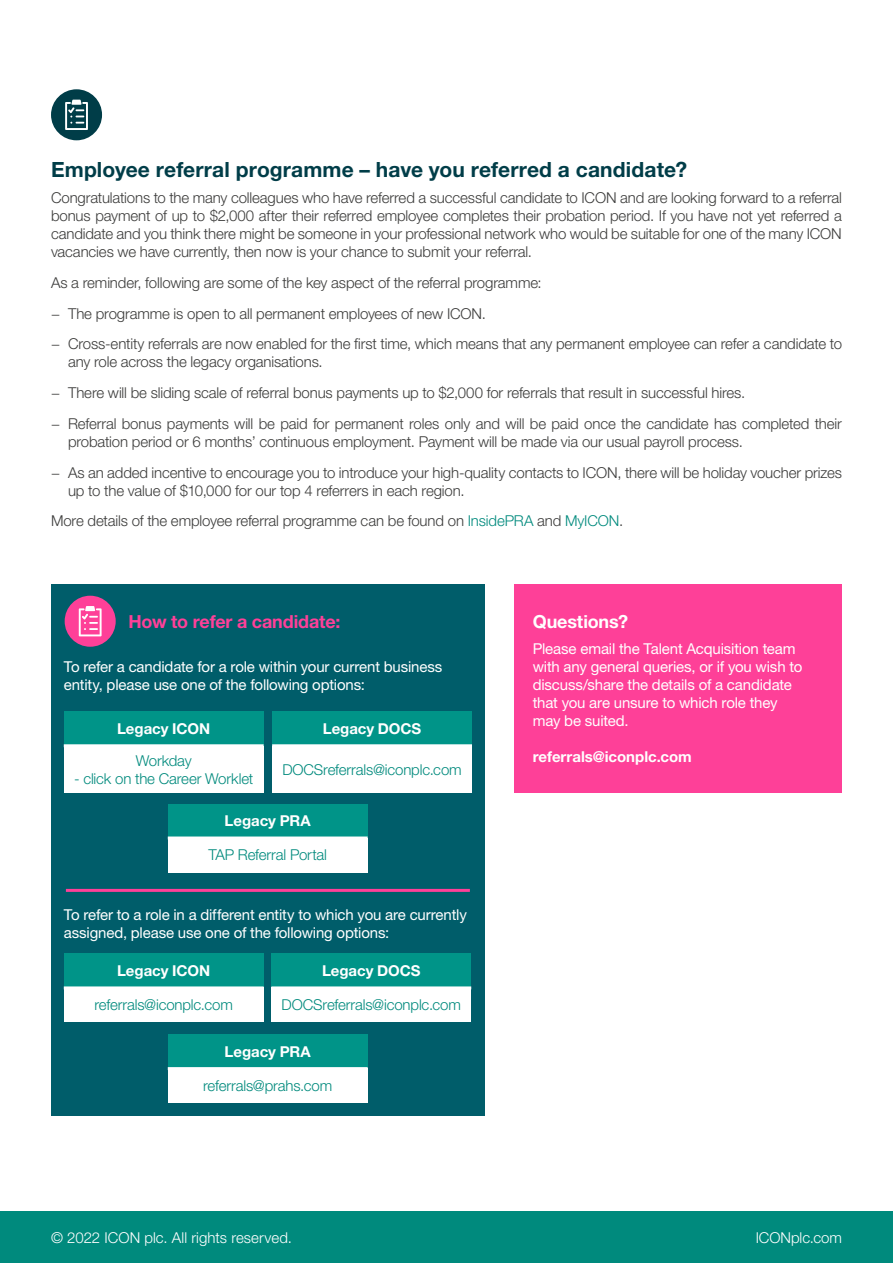
<style>
.page{position:relative;width:893px;height:1263px;background:#fff}
.page>*{position:absolute;margin:0;border:0;box-sizing:border-box;transform-origin:0 0}
.t1{font:700 21px "Helvetica Neue LT Std";letter-spacing:.005em;color:#003d48}
.t2{font:700 18px "Helvetica Neue LT Std";letter-spacing:-.01em;color:#fe4098}
.t3{font:700 18px "Helvetica Neue LT Std";letter-spacing:-.005em;color:#fff}
.t4{font:300 15px/30.8px "Helvetica Neue LT Std";letter-spacing:-.01em;color:#3c3c3b}
.t5{font:15px/18px "Helvetica Neue LT Std";letter-spacing:-.01em;color:#fff}
.t6{font:300 15px "Helvetica Neue LT Std";letter-spacing:-.01em;color:#008a7d}
.t7{font:700 15px "Helvetica Neue LT Std";letter-spacing:-.005em;color:#fff}
.t8{font:300 15px "Helvetica Neue LT Std";color:#fff}
.s1{color:#008a7d}
</style>
<div class="page">
<div style="left:0;top:1212px;width:893px;height:51px;background:#008a7d"></div>
<div style="left:514px;top:584px;width:328px;height:208px;background:#fe4098"></div>
<div style="left:51px;top:584px;width:434px;height:531px;background:#005d6a"></div>
<div style="left:65px;top:596px;width:51px;height:51px;background:#fe4098;border-radius:50%"></div>
<svg style="left:79px;top:606px;width:23px;height:30px"></svg>
<div style="left:51px;top:89px;width:51px;height:51px;background:#003d48;border-radius:50%"></div>
<svg style="left:65px;top:100px;width:23px;height:30px"></svg>
<hr style="left:66px;top:889px;width:404px;height:3px;background:#fe4098">
<div style="left:168px;top:804px;width:200px;height:34px;background:#009488"></div>
<div style="left:168px;top:838px;width:200px;height:34px;background:#fff"></div>
<hr style="left:168px;top:836px;width:200px;height:3px;background:#fff">
<div style="left:272px;top:712px;width:200px;height:34px;background:#009488"></div>
<div style="left:272px;top:746px;width:200px;height:46px;background:#fff"></div>
<hr style="left:272px;top:744px;width:200px;height:3px;background:#fff">
<div style="left:64px;top:712px;width:200px;height:34px;background:#009488"></div>
<div style="left:64px;top:746px;width:200px;height:46px;background:#fff"></div>
<hr style="left:64px;top:744px;width:200px;height:3px;background:#fff">
<div style="left:168px;top:1034px;width:200px;height:34px;background:#009488"></div>
<div style="left:168px;top:1068px;width:200px;height:34px;background:#fff"></div>
<hr style="left:168px;top:1067px;width:200px;height:3px;background:#fff">
<div style="left:64px;top:954px;width:200px;height:34px;background:#009488"></div>
<div style="left:64px;top:988px;width:200px;height:34px;background:#fff"></div>
<hr style="left:64px;top:986px;width:200px;height:3px;background:#fff">
<div style="left:271px;top:954px;width:200px;height:34px;background:#009488"></div>
<div style="left:271px;top:988px;width:200px;height:34px;background:#fff"></div>
<hr style="left:271px;top:986px;width:200px;height:3px;background:#fff">
<h1 class="t1" style="left:51px;top:156px;width:638px">Employee referral programme – have you referred a candidate?</h1>
<p class="t4" style="left:51px;top:188px;width:792px;line-height:18px;text-align:justify">Congratulations to the many colleagues who have referred a successful candidate to ICON and are looking forward to a referral bonus payment of up to $2,000 after their referred employee completes their probation period. If you have not yet referred a candidate and you think there might be someone in your professional network who would be suitable for one of the many ICON vacancies we have currently, then now is your chance to submit your referral.</p>
<p class="t4" style="left:51px;top:267px;width:792px">As a reminder, following are some of the key aspect of the referral programme:<br>− The programme is open to all permanent employees of new ICON.<br>− Cross-entity referrals are now enabled for the first time, which means that any permanent employee can refer a candidate to</p>
<p class="t4" style="left:51px;top:346px;width:792px;text-indent:17px">any role across the legacy organisations.<br>− There will be sliding scale of referral bonus payments up to $2,000 for referrals that result in successful hires.<br>− Referral bonus payments will be paid for permanent roles only and will be paid once the candidate has completed their</p>
<p class="t4" style="left:51px;top:426px;width:792px;text-indent:17px">probation period or 6 months’ continuous employment. Payment will be made via our usual payroll process.<br>− As an added incentive to encourage you to introduce your high-quality contacts to ICON, there will be holiday voucher prizes</p>
<p class="t4" style="left:51px;top:475px;width:574px;text-indent:17px">up to the value of $10,000 for our top 4 referrers in each region.<br>More details of the employee referral programme can be found on <span class="s1">InsidePRA</span> and <span class="s1">MyICON</span>.</p>
<p class="t2" style="left:128px;top:610px;width:213px">How to refer a candidate:</p>
<p class="t5" style="left:64px;top:657px;width:380px">To refer a candidate for a role within your current business entity, please use one of the following options:</p>
<p class="t7" style="left:117px;top:719px;width:95px">Legacy ICON</p>
<p class="t6" style="left:136px;top:751px;width:57px">Workday</p>
<p class="t6" style="left:74px;top:769px;width:181px">- click on the Career Worklet</p>
<p class="t7" style="left:323px;top:719px;width:100px">Legacy DOCS</p>
<p class="t6" style="left:282px;top:760px;width:181px">DOCSreferrals@iconplc.com</p>
<p class="t7" style="left:225px;top:812px;width:88px">Legacy PRA</p>
<p class="t6" style="left:208px;top:846px;width:120px">TAP Referral Portal</p>
<p class="t5" style="left:64px;top:905px;width:405px">To refer to a role in a different entity to which you are currently assigned, please use one of the following options:</p>
<p class="t7" style="left:117px;top:962px;width:95px">Legacy ICON</p>
<p class="t6" style="left:94px;top:996px;width:140px">referrals@iconplc.com</p>
<p class="t7" style="left:322px;top:962px;width:100px">Legacy DOCS</p>
<p class="t6" style="left:282px;top:996px;width:181px">DOCSreferrals@iconplc.com</p>
<p class="t7" style="left:225px;top:1042px;width:88px">Legacy PRA</p>
<p class="t6" style="left:203px;top:1076px;width:130px">referrals@prahs.com</p>
<p class="t8" style="left:51px;top:1228px;width:242px">© 2022 ICON plc. All rights reserved.</p>
<p class="t3" style="left:533px;top:610px;width:97px">Questions?</p>
<p class="t5" style="left:533px;top:640px;width:271px">Please email the Talent Acquisition team with any general queries, or if you wish to discuss/share the details of a candidate that you are unsure to which role they may be suited.</p>
<p class="t7" style="left:533px;top:747px;width:161px">referrals@iconplc.com</p>
<p class="t8" style="left:756px;top:1228px;width:88px">ICONplc.com</p>
</div>
